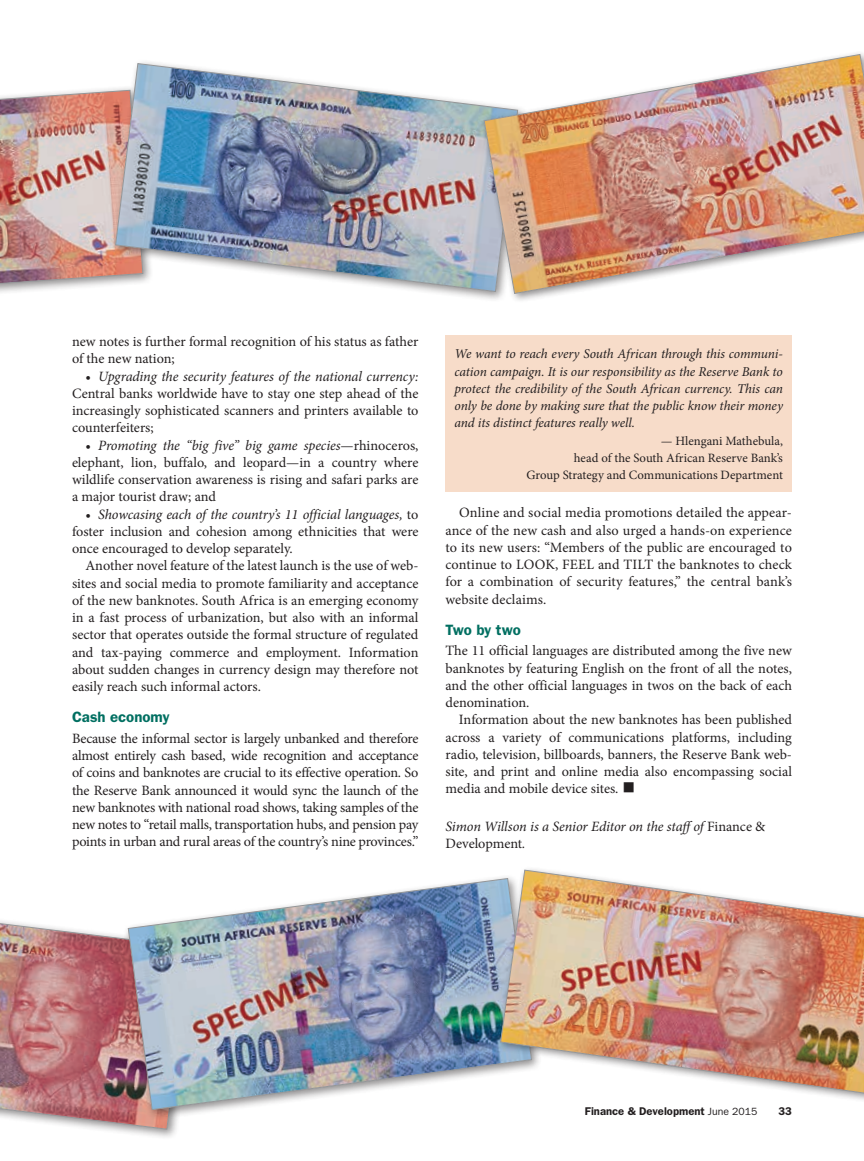
<style>
.page{position:relative;width:864px;height:1161px;background:#fff}
.page>*{position:absolute;margin:0;border:0;box-sizing:border-box;transform-origin:0 0}
.t1{font:34.5px "Minion Pro";color:#231f20}
.t2{font:600 15px "ITC Franklin Gothic Std";color:#006f61}
.t3{font:14.25px/17.2px "Minion Pro";letter-spacing:-.005em;color:#231f20;text-align:justify}
.t4{font:italic 14.25px/17.2px "Minion Pro";letter-spacing:-.01em;color:#231f20}
.t5{font:italic 13.5px/17.2px "Minion Pro";letter-spacing:-.01em;color:#231f20;text-align:justify}
.t6{font:12.75px/17.2px "Minion Pro";color:#231f20;text-align:right}
.t7{font:600 11.25px "ITC Franklin Gothic Std";color:#231f20}
.s1{font-style:italic}
.s2{font-style:normal}
.s3{font-weight:400;font-size:10.5px}
</style>
<div class="page">
<img style="left:0;top:90px;width:111px;height:203px">
<div style="left:111px;top:59px;width:417px;height:244px;background:#231f20;opacity:.5"></div>
<img style="left:115px;top:63px;width:364px;height:229px">
<div style="left:479px;top:50px;width:385px;height:254px;background:#231f20;opacity:.5"></div>
<img style="left:483px;top:54px;width:381px;height:240px">
<div style="left:0;top:897px;width:200px;height:243px;background:#231f20;opacity:.5"></div>
<img style="left:0;top:901px;width:190px;height:229px">
<div style="left:123px;top:873px;width:419px;height:248px;background:#231f20;opacity:.5"></div>
<img style="left:128px;top:878px;width:404px;height:232px">
<div style="left:496px;top:865px;width:368px;height:240px;background:#231f20;opacity:.5"></div>
<img style="left:500px;top:869px;width:364px;height:226px">
<div style="left:446px;top:336px;width:346px;height:156px;background:#f7dcc9"></div>
<p class="t3" style="left:72px;top:333px;width:348px">new notes is further formal recognition of his status as father of the new nation;</p>
<p class="t3" style="left:72px;top:367px;width:348px;text-indent:13px">• <span class="s1">Upgrading the security features of the national currency:<br></span>Central banks worldwide have to stay one step ahead of the increasingly sophisticated scanners and printers available to counterfeiters;</p>
<p class="t3" style="left:72px;top:436px;width:348px;text-indent:13px">• <span class="s1">Promoting the “big five” big game species</span>—rhinoceros, elephant, lion, buffalo, and leopard—in a country where wildlife conservation awareness is rising and safari parks are a major tourist draw; and</p>
<p class="t3" style="left:72px;top:505px;width:348px;text-indent:13px">• <span class="s1">Showcasing each of the country’s 11 official languages,</span> to foster inclusion and cohesion among ethnicities that were once encouraged to develop separately.</p>
<p class="t3" style="left:72px;top:557px;width:348px;text-indent:13px">Another novel feature of the latest launch is the use of web&shy;sites and social media to promote familiarity and acceptance of the new banknotes. South Africa is an emerging economy in a fast process of urbanization, but also with an informal sector that operates outside the formal structure of regulated and tax-paying commerce and employment. Information about sudden changes in currency design may therefore not easily reach such informal actors.</p>
<p class="t2" style="left:72px;top:708px;width:99px">Cash economy</p>
<p class="t3" style="left:72px;top:730px;width:348px">Because the informal sector is largely unbanked and therefore almost entirely cash based, wide recognition and acceptance of coins and banknotes are crucial to its effective operation. So the Reserve Bank announced it would sync the launch of the new banknotes with national road shows, taking samples of the new notes to “retail malls, transportation hubs, and pension pay points in urban and rural areas of the country’s nine provinces.”</p>
<p class="t5" style="left:454px;top:345px;width:330px">We want to reach every South African through this communi&shy;cation campaign. It is our responsibility as the Reserve Bank to protect the credibility of the South African currency. This can only be done by making sure that the public know their money and its distinct features really well.</p>
<p class="t6" style="left:527px;top:432px;width:258px"><span class="s1">—</span> Hlengani Mathebula,<br>head of the South African Reserve Bank’s<br>Group Strategy and Communications Department</p>
<p class="t3" style="left:445px;top:504px;width:348px;text-indent:14px">Online and social media promotions detailed the appear&shy;ance of the new cash and also urged a hands-on experience to its new users: “Members of the public are encouraged to continue to LOOK, FEEL and TILT the banknotes to check for a combination of security features,” the central bank’s website declaims.</p>
<p class="t2" style="left:446px;top:621px;width:77px">Two by two</p>
<p class="t3" style="left:446px;top:642px;width:348px">The 11 official languages are distributed among the five new banknotes by featuring English on the front of all the notes, and the other official languages in twos on the back of each denomination.</p>
<p class="t3" style="left:446px;top:711px;width:348px;text-indent:13px">Information about the new banknotes has been published across a variety of communications platforms, including radio, television, billboards, banners, the Reserve Bank web&shy;site, and print and online media also encompassing social media and mobile device sites.</p>
<h1 class="t1" style="left:622px;top:762px;width:16px">■</h1>
<p class="t4" style="left:446px;top:818px;width:321px">Simon Willson is a Senior Editor on the staffof <span class="s2">Finance &amp;<br>Development</span>.</p>
<p class="t7" style="left:585px;top:1104px;width:174px">Finance &amp; Development <span class="s3">June 2015</span></p>
<p class="t7" style="left:779px;top:1104px;width:15px">33</p>
</div>
